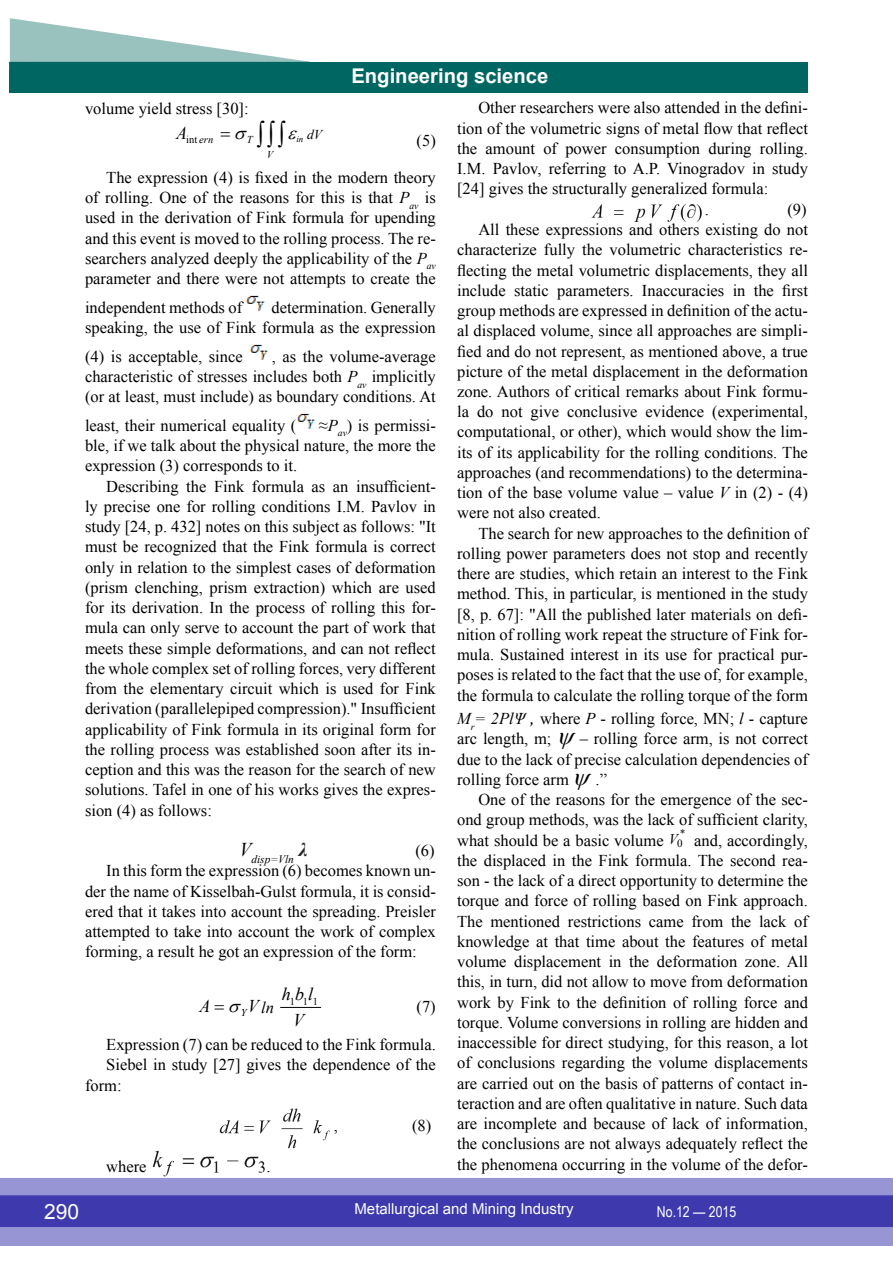
<style>
.page{position:relative;width:893px;height:1263px;background:#fff}
.page>*{position:absolute;margin:0;border:0;box-sizing:border-box;transform-origin:0 0}
.t1{font:27px "Symbol";color:#000}
.t2{font:21px "Arial";color:#fff}
.t3{font:700 20.25px "Arial";color:#fff}
.t4{font:italic 18px "Times New Roman";color:#000}
.t5{font:18px "Times New Roman";color:#000}
.t6{font:16.5px/20.2px "Times New Roman";color:#000;text-align:justify}
.t7{font:italic 16.5px "Times New Roman";color:#000}
.t8{font:15px "Arial";color:#fff}
.t9{font:15px "Arial Narrow";color:#fff}
.t10{font:italic 11.4px "Times New Roman";color:#000}
.t11{font:italic 11.1px "Times New Roman";color:#000}
.t12{font:10.5px "Times New Roman";color:#000}
.t13{font:italic 10.5px "Times New Roman";color:#000}
.t14{font:italic 9px "Times New Roman";color:#000}
.s1{font-style:italic}
.s2{font-style:italic;font-size:19.5px}
.s3{font-style:italic;font-size:14.7px}
</style>
<div class="page">
<div style="left:0;top:1178px;width:893px;height:68px;background:#9795d3"></div>
<div style="left:0;top:1195px;width:893px;height:32px;background:#3e3aae;border:2px solid #3e3aae"></div>
<div style="left:10px;top:62px;width:798px;height:30px;background:#006661"></div>
<svg style="left:10px;top:18px;width:300px;height:44px"></svg>
<img style="left:246px;top:295px;width:19px;height:16px">
<img style="left:250px;top:344px;width:18px;height:16px">
<img style="left:297px;top:413px;width:18px;height:16px">
<hr style="left:281px;top:1007px;width:40px;height:1px;background:#000">
<img style="left:219px;top:1108px;width:111px;height:41px">
<img style="left:152px;top:1150px;width:113px;height:27px">
<img style="left:591px;top:204px;width:111px;height:18px">
<p class="t3" style="left:351px;top:62px;width:198px">Engineering science</p>
<p class="t6" style="left:85px;top:98px;width:165px">volume yield stress [30]:</p>
<p class="t4" style="left:176px;top:120px;width:12px">A</p>
<p class="t4" style="left:307px;top:120px;width:13px">dV</p>
<p class="t13" style="left:267px;top:147px;width:8px">V</p>
<h1 class="t1" style="left:257px;top:118px;width:30px">∫∫∫</h1>
<p class="t14" style="left:296px;top:133px;width:27px">in <sup>dV</sup></p>
<p class="t13" style="left:297px;top:132px;width:7px">in</p>
<p class="t6" style="left:417px;top:130px;width:21px">(5)</p>
<p class="t6" style="left:85px;top:167px;width:352px;text-indent:21px">The expression (4) is fixed in the modern theory of rolling. One of the reasons for this is that <span class="s1">P</span><sub>av</sub> is used in the derivation of Fink formula for upending and this event is moved to the rolling process. The re&shy;searchers analyzed deeply the applicability of the <span class="s1">P</span><sub>av </sub>parameter and there were not attempts to create the</p>
<p class="t6" style="left:85px;top:297px;width:159px">independent methods of</p>
<p class="t12" style="left:186px;top:133px;width:29px">int <span class="s1">ern</span></p>
<p class="t13" style="left:247px;top:132px;width:7px">T</p>
<p class="t6" style="left:85px;top:297px;width:352px;text-align:right">determination. Generally<br>speaking, the use of Fink formula as the expression</p>
<p class="t6" style="left:85px;top:346px;width:159px">(4) is acceptable, since</p>
<p class="t6" style="left:85px;top:346px;width:352px;text-indent:187px">, as the volume-average characteristic of stresses includes both <span class="s1">P</span><sub>av</sub> implicitly (or at least, must include) as boundary conditions. At</p>
<p class="t6" style="left:85px;top:415px;width:213px">least, their numerical equality (</p>
<p class="t6" style="left:85px;top:415px;width:352px;text-indent:234px">≈<span class="s1">P</span><sub>av</sub>) is permissi&shy;ble, if we talk about the physical nature, the more the expression (3) corresponds to it.</p>
<p class="t6" style="left:85px;top:476px;width:352px;text-indent:21px">Describing the Fink formula as an insufficient&shy;ly precise one for rolling conditions I.M. Pavlov in study [24, p. 432] notes on this subject as follows: "It must be recognized that the Fink formula is correct only in relation to the simplest cases of deformation (prism clenching, prism extraction) which are used for its derivation. In the process of rolling this for&shy;mula can only serve to account the part of work that meets these simple deformations, and can not reflect the whole complex set of rolling forces, very different from the elementary circuit which is used for Fink derivation (parallelepiped compression)." Insufficient applicability of Fink formula in its original form for the rolling process was established soon after its in&shy;ception and this was the reason for the search of new solutions. Tafel in one of his works gives the expres&shy;sion (4) as follows:</p>
<p class="t10" style="left:240px;top:851px;width:69px"><sup>V</sup>disp=Vln <sup>λ</sup></p>
<p class="t6" style="left:415px;top:840px;width:21px">(6)</p>
<p class="t6" style="left:106px;top:860px;width:331px">In this form the expression (6) becomes known un-</p>
<p class="t6" style="left:85px;top:881px;width:352px">der the name of Kisselbah-Gulst formula, it is consid-</p>
<p class="t6" style="left:85px;top:901px;width:352px">ered that it takes into account the spreading. Preisler</p>
<p class="t6" style="left:85px;top:921px;width:352px">attempted to take into account the work of complex</p>
<p class="t6" style="left:85px;top:941px;width:333px">forming, a result he got an expression of the form:</p>
<p class="t4" style="left:282px;top:982px;width:33px">hbl</p>
<p class="t4" style="left:199px;top:993px;width:12px">A</p>
<p class="t13" style="left:241px;top:1006px;width:19px">Y<sup>V</sup></p>
<p class="t12" style="left:290px;top:994px;width:30px">1 11</p>
<p class="t5" style="left:264px;top:994px;width:12px">ln</p>
<p class="t6" style="left:417px;top:996px;width:21px">(7)</p>
<p class="t6" style="left:106px;top:1034px;width:331px">Expression (7) can be reduced to the Fink formula.</p>
<p class="t6" style="left:106px;top:1054px;width:331px">Siebel in study [27] gives the dependence of the</p>
<p class="t6" style="left:85px;top:1075px;width:38px">form:</p>
<p class="t6" style="left:334px;top:1115px;width:6px">,</p>
<p class="t6" style="left:412px;top:1115px;width:21px">(8)</p>
<p class="t6" style="left:106px;top:1156px;width:42px">where</p>
<p class="t6" style="left:266px;top:1156px;width:6px">.</p>
<p class="t7" style="left:261px;top:996px;width:14px">ln</p>
<p class="t4" style="left:293px;top:1007px;width:12px">V</p>
<p class="t6" style="left:478px;top:98px;width:331px">Other researchers were also attended in the defini-</p>
<p class="t6" style="left:457px;top:118px;width:352px">tion of the volumetric signs of metal flow that reflect</p>
<p class="t6" style="left:457px;top:138px;width:352px">the amount of power consumption during rolling.</p>
<p class="t6" style="left:457px;top:158px;width:352px">I.M. Pavlov, referring to A.P. Vinogradov in study</p>
<p class="t6" style="left:457px;top:179px;width:313px">[24] gives the structurally generalized formula:</p>
<p class="t6" style="left:705px;top:199px;width:6px">.</p>
<p class="t6" style="left:787px;top:199px;width:21px">(9)</p>
<p class="t6" style="left:478px;top:219px;width:331px">All these expressions and others existing do not</p>
<p class="t6" style="left:457px;top:239px;width:352px">characterize fully the volumetric characteristics re-</p>
<p class="t6" style="left:457px;top:260px;width:352px">flecting the metal volumetric displacements, they all</p>
<p class="t6" style="left:457px;top:280px;width:352px">include static parameters. Inaccuracies in the first</p>
<p class="t6" style="left:457px;top:300px;width:352px">group methods are expressed in definition of the actu-</p>
<p class="t6" style="left:457px;top:320px;width:352px">al displaced volume, since all approaches are simpli-</p>
<p class="t6" style="left:457px;top:341px;width:352px">fied and do not represent, as mentioned above, a true</p>
<p class="t6" style="left:457px;top:361px;width:352px">picture of the metal displacement in the deformation</p>
<p class="t6" style="left:457px;top:381px;width:352px">zone. Authors of critical remarks about Fink formu-</p>
<p class="t6" style="left:457px;top:401px;width:352px">la do not give conclusive evidence (experimental,</p>
<p class="t6" style="left:457px;top:422px;width:352px">computational, or other), which would show the lim-</p>
<p class="t6" style="left:457px;top:442px;width:352px">its of its applicability for the rolling conditions. The</p>
<p class="t6" style="left:457px;top:462px;width:352px">approaches (and recommendations) to the determina-</p>
<p class="t6" style="left:457px;top:482px;width:352px">tion of the base volume value – value <span class="s1">V</span> in (2) - (4)</p>
<p class="t6" style="left:457px;top:503px;width:145px">were not also created.</p>
<p class="t6" style="left:478px;top:523px;width:331px">The search for new approaches to the definition of</p>
<p class="t6" style="left:457px;top:543px;width:352px">rolling power parameters does not stop and recently</p>
<p class="t6" style="left:457px;top:563px;width:352px">there are studies, which retain an interest to the Fink</p>
<p class="t6" style="left:457px;top:584px;width:352px">method. This, in particular, is mentioned in the study</p>
<p class="t6" style="left:457px;top:604px;width:352px">[8, p. 67]: "All the published later materials on defi-</p>
<p class="t6" style="left:457px;top:624px;width:352px">nition of rolling work repeat the structure of Fink for-</p>
<p class="t6" style="left:457px;top:644px;width:352px">mula. Sustained interest in its use for practical pur-</p>
<p class="t6" style="left:457px;top:664px;width:352px">poses is related to the fact that the use of, for example,</p>
<p class="t6" style="left:457px;top:685px;width:352px">the formula to calculate the rolling torque of the form</p>
<p class="t6" style="left:457px;top:708px;width:352px"><span class="s1">M</span><sub>r</sub><span class="s1">= 2PlΨ</span> <span class="s2">,</span> where <span class="s1">P</span> - rolling force, MN; <span class="s1">l</span> - capture arc length, m;</p>
<p class="t6" style="left:457px;top:728px;width:352px;text-indent:123px">– rolling force arm, is not correct due to the lack of precise calculation dependencies of rolling force arm</p>
<p class="t6" style="left:595px;top:769px;width:13px">.”</p>
<p class="t6" style="left:478px;top:789px;width:331px">One of the reasons for the emergence of the sec-</p>
<p class="t6" style="left:457px;top:809px;width:352px">ond group methods, was the lack of sufficient clarity,</p>
<p class="t6" style="left:457px;top:830px;width:352px">what should be a basic volume <span class="s3">V</span><sub>0</sub> and, accordingly,</p>
<p class="t11" style="left:679px;top:826px;width:7px">*</p>
<p class="t6" style="left:457px;top:850px;width:352px">the displaced in the Fink formula. The second rea&shy;son - the lack of a direct opportunity to determine the torque and force of rolling based on Fink approach.<br>The mentioned restrictions came from the lack of knowledge at that time about the features of metal volume displacement in the deformation zone. All this, in turn, did not allow to move from deformation work by Fink to the definition of rolling force and torque. Volume conversions in rolling are hidden and inaccessible for direct studying, for this reason, a lot of conclusions regarding the volume displacements are carried out on the basis of patterns of contact in&shy;teraction and are often qualitative in nature. Such data are incomplete and because of lack of information, the conclusions are not always adequately reflect the the phenomena occurring in the volume of the defor-</p>
<p class="t2" style="left:44px;top:1197px;width:37px">290</p>
<p class="t8" style="left:354px;top:1199px;width:221px">Metallurgical and Mining Industry</p>
<p class="t9" style="left:657px;top:1201px;width:81px">No.12 — 2015</p>
</div>
